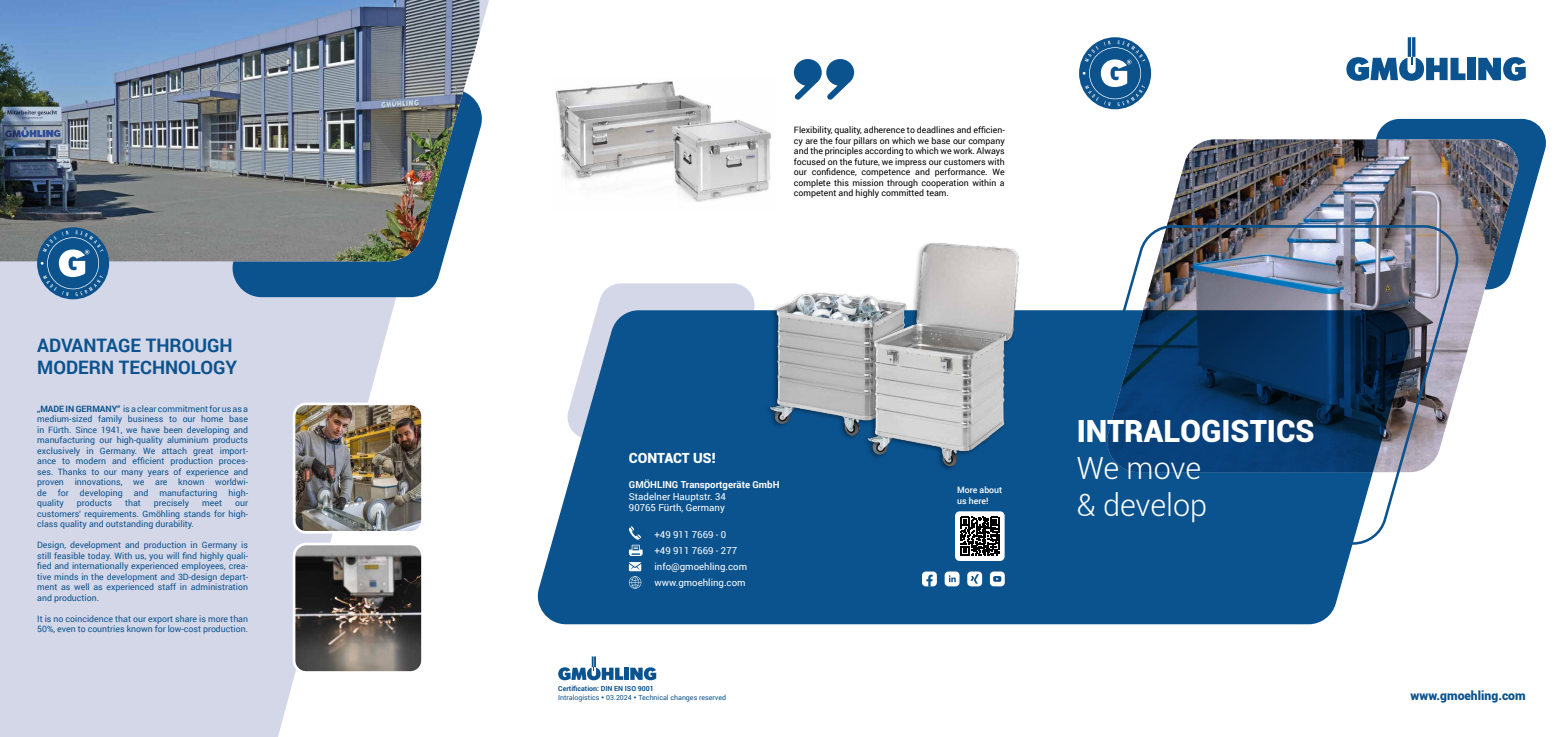
<style>
.page{position:relative;width:1563px;height:737px;background:#fff}
.page>*{position:absolute;margin:0;border:0;box-sizing:border-box;transform-origin:0 0}
.t1{font:900 30.62px "Roboto";color:#fff}
.t2{font:300 30.62px/36.8px "Roboto";letter-spacing:-.005em;color:#fff}
.t3{font:700 18.55px/22.2px "Roboto";color:#0b538e}
.t4{font:900 14px "Roboto";letter-spacing:-.005em;color:#fff}
.t5{font:900 12.25px "Roboto";color:#0b538e}
.t6{font:9.62px/15.8px "Roboto";color:#fff}
.t7{font:700 9.62px "Roboto";color:#fff}
.t8{font:8.75px/10.5px "Roboto";color:#0b538e;text-align:justify}
.t9{font:8.75px/10.5px "Roboto";color:#000;text-align:justify}
.t10{font:500 8.75px/10.5px "Roboto";color:#fff}
.t11{font:7px/8.4px "Roboto";color:#0b538e}
.s1{font-weight:700}
</style>
<div class="page">
<svg style="left:0;top:261px;width:413px;height:476px;background:#d7dae9"></svg>
<svg style="left:1376px;top:119px;width:170px;height:112px"></svg>
<img style="left:1167px;top:139px;width:352px;height:244px">
<svg style="left:597px;top:283px;width:140px;height:27px;background:#d6d9e9"></svg>
<svg style="left:537px;top:310px;width:823px;height:314px;background:#236499"></svg>
<svg style="left:1067px;top:225px;width:391px;height:319px;background:#476a8d"></svg>
<div style="left:1467px;top:58px;width:8px;height:22px;background:#0b538e"></div>
<svg style="left:1478px;top:57px;width:47px;height:24px"></svg>
<svg style="left:1407px;top:37px;width:4px;height:20px"></svg>
<hr style="left:1412px;top:37px;width:3px;height:20px;background:#0b538e">
<svg style="left:1346px;top:57px;width:119px;height:24px"></svg>
<div style="left:624px;top:667px;width:5px;height:13px;background:#0b538e"></div>
<svg style="left:630px;top:667px;width:26px;height:13px"></svg>
<svg style="left:558px;top:656px;width:65px;height:24px"></svg>
<div style="left:1079px;top:37px;width:72px;height:72px;background:#0c538e;border-radius:50%"></div>
<svg style="left:1082px;top:40px;width:63px;height:66px"></svg>
<svg style="left:228px;top:261px;width:215px;height:36px;background:#1e6096"></svg>
<img style="left:0;top:0;width:479px;height:261px">
<img style="left:294px;top:544px;width:126px;height:128px">
<div style="left:293px;top:542px;width:131px;height:131px;border:3px solid #fff;border-radius:12px"></div>
<img style="left:294px;top:404px;width:126px;height:128px">
<div style="left:293px;top:402px;width:131px;height:131px;border:3px solid #fff;border-radius:12px"></div>
<svg style="left:629px;top:526px;width:13px;height:30px"></svg>
<svg style="left:629px;top:562px;width:12px;height:26px"></svg>
<div style="left:37px;top:227px;width:72px;height:72px;background:#0c538e;border-radius:50%"></div>
<svg style="left:41px;top:230px;width:63px;height:66px"></svg>
<img style="left:555px;top:81px;width:216px;height:121px">
<svg style="left:794px;top:59px;width:60px;height:41px"></svg>
<img style="left:737px;top:284px;width:214px;height:195px">
<img style="left:833px;top:243px;width:214px;height:228px">
<svg style="left:922px;top:571px;width:15px;height:15px"></svg>
<div style="left:944px;top:571px;width:15px;height:15px;background:#fff;border-radius:4px"></div>
<svg style="left:949px;top:575px;width:7px;height:7px"></svg>
<div style="left:967px;top:571px;width:15px;height:15px;background:#fff;border-radius:4px"></div>
<svg style="left:970px;top:574px;width:9px;height:9px"></svg>
<div style="left:990px;top:571px;width:15px;height:15px;background:#fff;border-radius:4px"></div>
<svg style="left:993px;top:576px;width:8px;height:6px"></svg>
<div style="left:955px;top:511px;width:49px;height:50px;background:#fff;border-radius:5px"></div>
<svg style="left:960px;top:516px;width:39px;height:39px"></svg>
<h2 class="t3" style="left:37px;top:333px;width:201px">ADVANTAGE THROUGH<br>MODERN TECHNOLOGY</h2>
<p class="t8" style="left:37px;top:403px;width:212px"><span class="s1">„MADE IN GERMANY“</span> is a clear commitment for us as a medium-sized family business to our home base in Fürth. Since 1941, we have been developing and manufacturing our high-quality aluminium products exclusively in Germany. We attach great import&shy;ance to modern and efficient production proces&shy;ses. Thanks to our many years of experience and proven innovations, we are known worldwi&shy;de</p>
<p class="t8" style="left:58px;top:487px;width:12px">for</p>
<p class="t8" style="left:80px;top:487px;width:44px">developing</p>
<p class="t8" style="left:134px;top:487px;width:16px">and</p>
<p class="t8" style="left:159px;top:487px;width:60px">manufacturing</p>
<p class="t8" style="left:229px;top:487px;width:21px">high-</p>
<p class="t8" style="left:37px;top:497px;width:28px">quality</p>
<p class="t8" style="left:77px;top:497px;width:37px">products</p>
<p class="t8" style="left:125px;top:497px;width:17px">that</p>
<p class="t8" style="left:154px;top:497px;width:37px">precisely</p>
<p class="t8" style="left:202px;top:497px;width:21px">meet</p>
<p class="t8" style="left:37px;top:497px;width:212px;text-indent:198px">our customers‘ requirements. Gmöhling stands for high&shy;class quality and outstanding durability.</p>
<p class="t8" style="left:37px;top:539px;width:212px">Design, development and production in Germany is still feasible today. With us, you will find highly quali&shy;fied and internationally experienced employees, crea&shy;tive minds in the development and 3D-design depart&shy;ment as well as experienced staff in administration and production.</p>
<p class="t8" style="left:37px;top:613px;width:212px">It is no coincidence that our export share is more than<br>50%, even to countries known for low-cost production.</p>
<p class="t9" style="left:794px;top:125px;width:212px">Flexibility, quality, adherence to deadlines and efficien&shy;cy are the four pillars on which we base our company and the principles according to which we work. Always focused on the future, we impress our customers with our confidence, competence and performance. We complete this mission through cooperation within a competent and highly committed team.</p>
<h3 class="t4" style="left:629px;top:448px;width:88px">CONTACT US!</h3>
<p class="t7" style="left:629px;top:478px;width:152px">GMÖHLING Transportgeräte GmbH</p>
<p class="t6" style="left:629px;top:490px;width:98px;line-height:11.5px">Stadelner Hauptstr. 34<br>90765 Fürth, Germany</p>
<p class="t6" style="left:654px;top:527px;width:94px">+49 911 7669 - 0<br>+49 911 7669 - 277 info@gmoehling.com www.gmoehling.com</p>
<p class="t11" style="left:558px;top:684px;width:169px"><span class="s1">Certification: DIN EN ISO 9001<br></span>Intralogistics • 03.2024 • Technical changes reserved</p>
<p class="t10" style="left:957px;top:484px;width:47px">More about us here!</p>
<h1 class="t1" style="left:1076px;top:409px;width:239px">INTRALOGISTICS</h1>
<h1 class="t2" style="left:1076px;top:448px;width:132px">We move &amp; develop</h1>
<h3 class="t5" style="left:1410px;top:686px;width:117px">www.gmoehling.com</h3>
</div>
